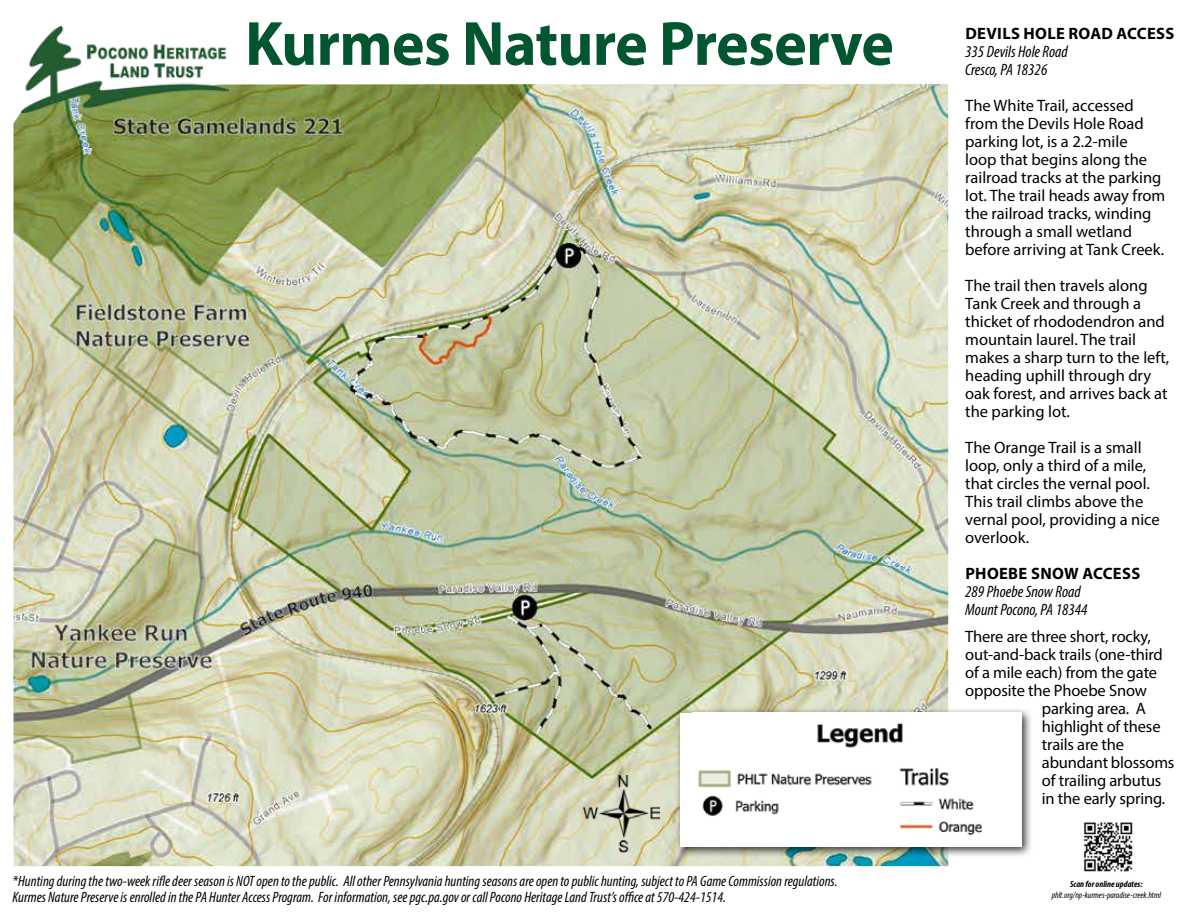
<style>
.page{position:relative;width:1188px;height:918px;background:#fff}
.page>*{position:absolute;margin:0;border:0;box-sizing:border-box;transform-origin:0 0}
.t1{font:700 63px "Myriad Pro";letter-spacing:-.01em;color:#02562f}
.t2{font:16.5px/18px "Myriad Pro";color:#000}
.t3{font:italic condensed 16.5px/18px "Myriad Pro";color:#000}
.t4{font:700 16.5px "Myriad Pro";letter-spacing:.02em;color:#000}
.t5{font:italic condensed 15px/16.5px "Myriad Pro";color:#000}
.t6{font:italic condensed 9px "Myriad Pro";color:#000}
.t7{font:italic 700 condensed 9px "Myriad Pro";color:#000}
</style>
<div class="page">
<img style="left:14px;top:84px;width:934px;height:782px">
<img style="left:22px;top:27px;width:207px;height:85px">
<img style="left:583px;top:775px;width:77px;height:77px">
<div style="left:675px;top:707px;width:358px;height:151px;background:#000;opacity:.75"></div>
<div style="left:680px;top:713px;width:342px;height:134px;background:#fff"></div>
<img style="left:698px;top:723px;width:284px;height:113px">
<img style="left:1084px;top:822px;width:49px;height:50px">
<h1 class="t1" style="left:245px;top:3px;width:650px">Kurmes Nature Preserve</h1>
<p class="t4" style="left:965px;top:23px;width:210px">DEVILS HOLE ROAD ACCESS</p>
<p class="t3" style="left:965px;top:42px;width:104px">335 Devils Hole Road<br>Cresco, PA 18326</p>
<p class="t2" style="left:965px;top:96px;width:202px">The White Trail, accessed from the Devils Hole Road parking lot, is a 2.2-mile<br>loop that begins along the railroad tracks at the parking lot. The trail heads away from the railroad tracks, winding through a small wetland before arriving at Tank Creek.</p>
<p class="t2" style="left:965px;top:276px;width:206px">The trail then travels along<br>Tank Creek and through a thicket of rhododendron and mountain laurel. The trail makes a sharp turn to the left, heading uphill through dry oak forest, and arrives back at the parking lot.</p>
<p class="t2" style="left:965px;top:438px;width:196px">The Orange Trail is a small loop, only a third of a mile, that circles the vernal pool.<br>This trail climbs above the vernal pool, providing a nice overlook.</p>
<p class="t4" style="left:965px;top:563px;width:176px">PHOEBE SNOW ACCESS</p>
<p class="t3" style="left:965px;top:582px;width:124px">289 Phoebe Snow Road<br>Mount Pocono, PA 18344</p>
<p class="t2" style="left:965px;top:627px;width:187px">There are three short, rocky,</p>
<p class="t2" style="left:965px;top:645px;width:199px">out-and-back trails (one-third</p>
<p class="t2" style="left:965px;top:663px;width:193px">of a mile each) from the gate</p>
<p class="t2" style="left:965px;top:681px;width:183px">opposite the Phoebe Snow</p>
<p class="t2" style="left:1042px;top:699px;width:105px">parking area. A</p>
<p class="t2" style="left:1042px;top:717px;width:120px">highlight of these</p>
<p class="t2" style="left:1042px;top:735px;width:84px">trails are the</p>
<p class="t2" style="left:1042px;top:753px;width:134px">abundant blossoms</p>
<p class="t2" style="left:1042px;top:771px;width:121px">of trailing arbutus</p>
<p class="t2" style="left:1042px;top:789px;width:125px">in the early spring.</p>
<p class="t5" style="left:13px;top:873px;width:826px">*Hunting during the two-week rifle deer season is NOT open to the public. All other Pennsylvania hunting seasons are open to public hunting, subject to PA Game Commission regulations.<br>Kurmes Nature Preserve is enrolled in the PA Hunter Access Program. For information, see pgc.pa.gov or call Pocono Heritage Land Trust’s office at 570-424-1514.</p>
<p class="t7" style="left:1070px;top:879px;width:74px">Scan for online updates:</p>
<p class="t6" style="left:1052px;top:890px;width:111px">phlt.org/np-kurmes-paradise-creek.html</p>
</div>
